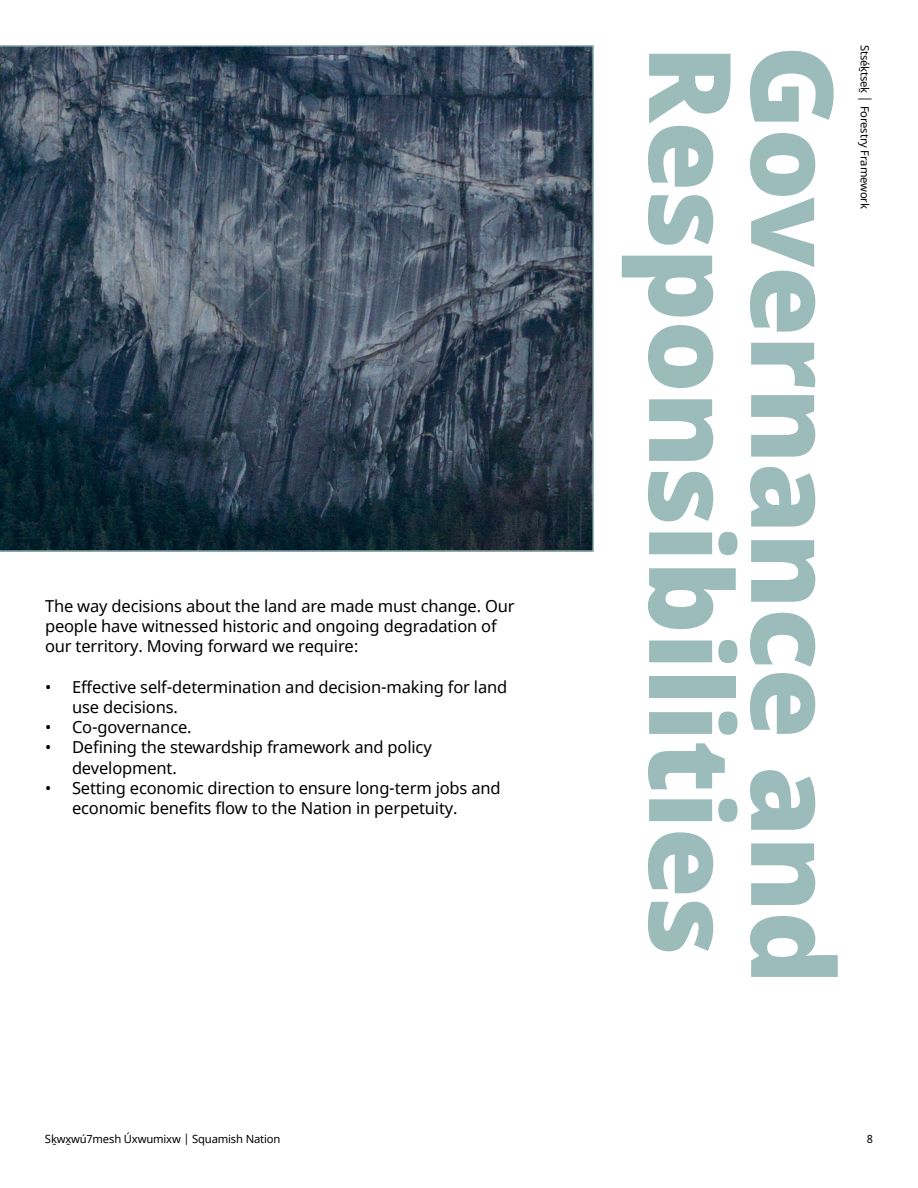
<style>
.page{position:relative;width:918px;height:1188px;background:#fff}
.page>*{position:absolute;margin:0;border:0;box-sizing:border-box;transform-origin:0 0}
.t1{font:900 114px "Noto Sans";letter-spacing:-.01em;color:#9cbcbb}
.t2{font:16.5px/20.2px "Noto Sans";letter-spacing:-.01em;color:#000}
.t3{font:11.25px "Noto Sans";letter-spacing:-.015em;color:#000}
</style>
<div class="page">
<svg style="left:0;top:45px;width:594px;height:507px;background:#384959"></svg>
<p class="t2" style="left:45px;top:596px;width:471px">The way decisions about the land are made must change. Our people have witnessed historic and ongoing degradation of our territory. Moving forward we require:</p>
<p class="t2" style="left:72px;top:677px;width:437px;text-indent:-27px">• Effective self-determination and decision-making for land use decisions.</p>
<p class="t2" style="left:45px;top:718px;width:148px">• Co-governance.</p>
<p class="t2" style="left:72px;top:738px;width:361px;text-indent:-27px">• Defining the stewardship framework and policy development.</p>
<p class="t2" style="left:72px;top:778px;width:430px;text-indent:-27px">• Setting economic direction to ensure long-term jobs and economic benefits flow to the Nation in perpetuity.</p>
<h1 class="t1" style="left:777px;top:45px;width:912px;rotate:90deg">Responsibilities</h1>
<h1 class="t1" style="left:879px;top:45px;width:941px;rotate:90deg">Governance and</h1>
<p class="t3" style="left:873px;top:45px;width:165px;rotate:90deg">Stséḵtseḵ │ Forestry Framework</p>
<p class="t3" style="left:45px;top:1131px;width:237px">Sḵwx̱wú7mesh Úxwumixw | Squamish Nation</p>
<p class="t3" style="left:867px;top:1131px;width:8px">8</p>
</div>
